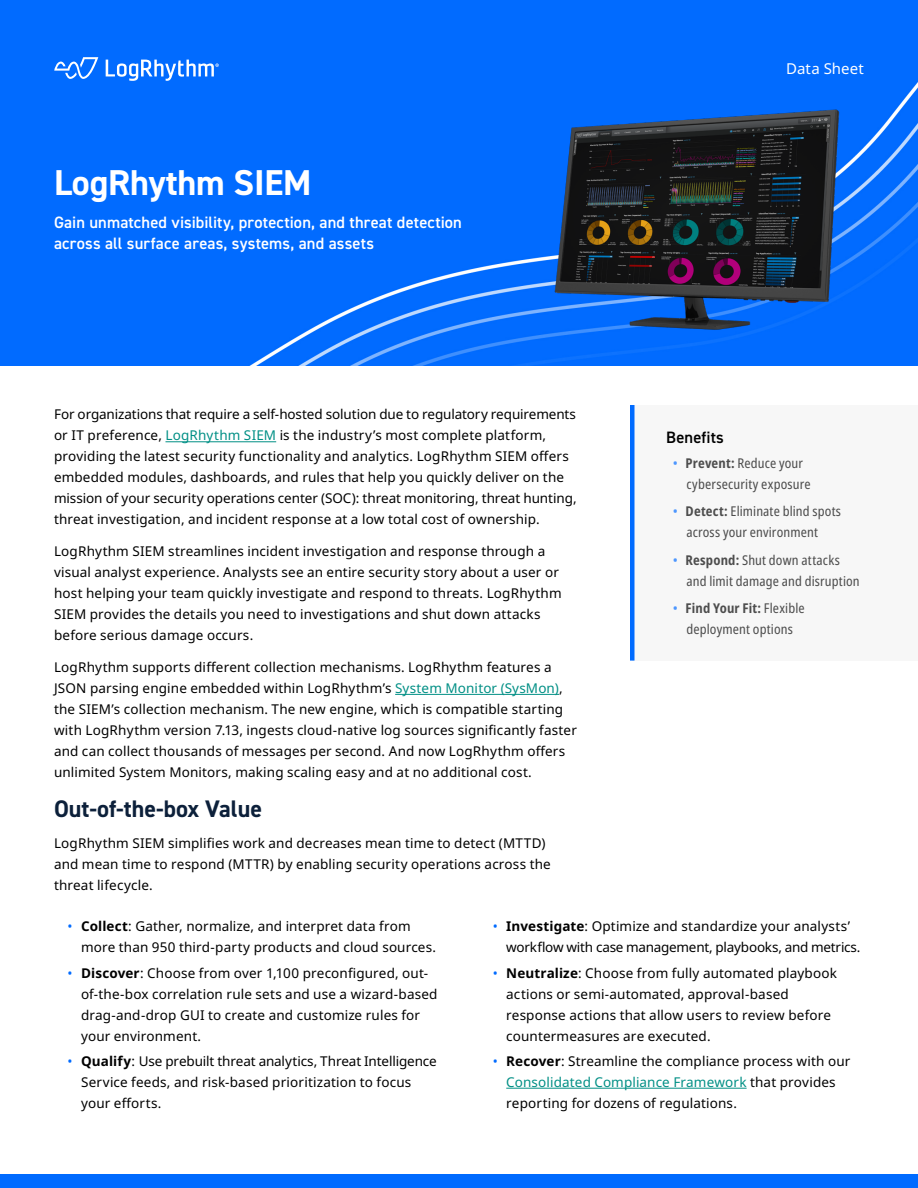
<style>
.page{position:relative;width:918px;height:1188px;background:#fff}
.page>*{position:absolute;margin:0;border:0;box-sizing:border-box;transform-origin:0 0}
.t1{font:700 36px "DIN2014";letter-spacing:-.005em;color:#fff}
.t2{font:700 24px "DIN2014";color:#0c203a}
.t3{font:600 16.5px/21px "DIN2014";letter-spacing:.01em;color:#fff}
.t4{font:600 16.5px "DIN2014";letter-spacing:.01em;color:#000}
.t5{font:15px "Noto Sans";letter-spacing:.01em;color:#fff}
.t6{font:13.5px/21px "Noto Sans";letter-spacing:.01em;color:#000}
.t7{font:condensed 13.5px/21px "Noto Sans";letter-spacing:.01em;color:#4d4d4d}
.s1{color:#008f85}
.s2{color:#4d97ff}
.s3{font-weight:700}
.s4{color:#006bff}
</style>
<div class="page">
<div style="left:0;top:1174px;width:918px;height:14px;background:#006bff"></div>
<div style="left:0;top:0;width:918px;height:366px;background:#016bff"></div>
<img style="left:549px;top:99px;width:306px;height:232px">
<hr style="left:165px;top:441px;width:111px;height:1px;background:#008f85">
<hr style="left:395px;top:694px;width:164px;height:1px;background:#008f85">
<div style="left:632px;top:405px;width:286px;height:256px;background:#f7f7f7"></div>
<hr style="left:630px;top:405px;width:4px;height:256px;background:#006bff">
<hr style="left:506px;top:1088px;width:241px;height:1px;background:#008f85">
<svg style="left:54px;top:57px;width:44px;height:22px"></svg>
<svg style="left:106px;top:60px;width:113px;height:21px"></svg>
<h1 class="t1" style="left:54px;top:159px;width:259px">LogRhythm SIEM</h1>
<p class="t3" style="left:54px;top:211px;width:409px">Gain unmatched visibility, protection, and threat detection across all surface areas, systems, and assets</p>
<p class="t6" style="left:54px;top:404px;width:524px">For organizations that require a self-hosted solution due to regulatory requirements or IT preference, <span class="s1">LogRhythm SIEM</span> is the industry’s most complete platform, providing the latest security functionality and analytics. LogRhythm SIEM offers embedded modules, dashboards, and rules that help you quickly deliver on the mission of your security operations center (SOC): threat monitoring, threat hunting, threat investigation, and incident response at a low total cost of ownership.</p>
<p class="t6" style="left:54px;top:541px;width:509px">LogRhythm SIEM streamlines incident investigation and response through a visual analyst experience. Analysts see an entire security story about a user or host helping your team quickly investigate and respond to threats. LogRhythm SIEM provides the details you need to investigations and shut down attacks before serious damage occurs.</p>
<p class="t6" style="left:54px;top:657px;width:524px">LogRhythm supports different collection mechanisms. LogRhythm features a JSON parsing engine embedded within LogRhythm’s <span class="s1">System Monitor (SysMon)</span>, the SIEM’s collection mechanism. The new engine, which is compatible starting with LogRhythm version 7.13, ingests cloud-native log sources significantly faster and can collect thousands of messages per second. And now LogRhythm offers unlimited System Monitors, making scaling easy and at no additional cost.</p>
<h2 class="t2" style="left:54px;top:792px;width:210px">Out-of-the-box Value</h2>
<p class="t6" style="left:54px;top:833px;width:498px">LogRhythm SIEM simplifies work and decreases mean time to detect (MTTD) and mean time to respond (MTTR) by enabling security operations across the threat lifecycle.</p>
<p class="t5" style="left:786px;top:58px;width:79px">Data Sheet</p>
<p class="t4" style="left:666px;top:427px;width:59px">Benefits</p>
<p class="t7" style="left:686px;top:453px;width:126px;text-indent:-14px"><span class="s2">•</span> <span class="s3">Prevent:</span> Reduce your cybersecurity exposure</p>
<p class="t7" style="left:686px;top:501px;width:156px;text-indent:-13px"><span class="s2">•</span> <span class="s3">Detect:</span> Eliminate blind spots across your environment</p>
<p class="t7" style="left:686px;top:550px;width:175px;text-indent:-13px"><span class="s2">•</span> <span class="s3">Respond:</span> Shut down attacks and limit damage and disruption</p>
<p class="t7" style="left:673px;top:598px;width:133px;text-align:center"><span class="s2">•</span> <span class="s3">Find Your Fit:</span> Flexible deployment options</p>
<p class="t6" style="left:81px;top:916px;width:357px;text-indent:-14px"><span class="s4">•</span> <span class="s3">Collect</span>: Gather, normalize, and interpret data from more than 950 third-party products and cloud sources.</p>
<p class="t6" style="left:81px;top:962px;width:358px;text-indent:-14px"><span class="s4">•</span> <span class="s3">Discover</span>: Choose from over 1,100 preconfigured, out&shy;of-the-box correlation rule sets and use a wizard-based drag-and-drop GUI to create and customize rules for your environment.</p>
<p class="t6" style="left:81px;top:1051px;width:357px;text-indent:-14px"><span class="s4">•</span> <span class="s3">Qualify</span>: Use prebuilt threat analytics, Threat Intelligence<br>Service feeds, and risk-based prioritization to focus your efforts.</p>
<p class="t6" style="left:506px;top:916px;width:356px;text-indent:-14px"><span class="s4">•</span> <span class="s3">Investigate</span>: Optimize and standardize your analysts’ workflow with case management, playbooks, and metrics.</p>
<p class="t6" style="left:506px;top:962px;width:332px;text-indent:-14px"><span class="s4">•</span> <span class="s3">Neutralize</span>: Choose from fully automated playbook actions or semi-automated, approval-based response actions that allow users to review before countermeasures are executed.</p>
<p class="t6" style="left:506px;top:1051px;width:346px;text-indent:-14px"><span class="s4">•</span> <span class="s3">Recover</span>: Streamline the compliance process with our<br><span class="s1">Consolidated Compliance Framework</span> that provides reporting for dozens of regulations.</p>
</div>
